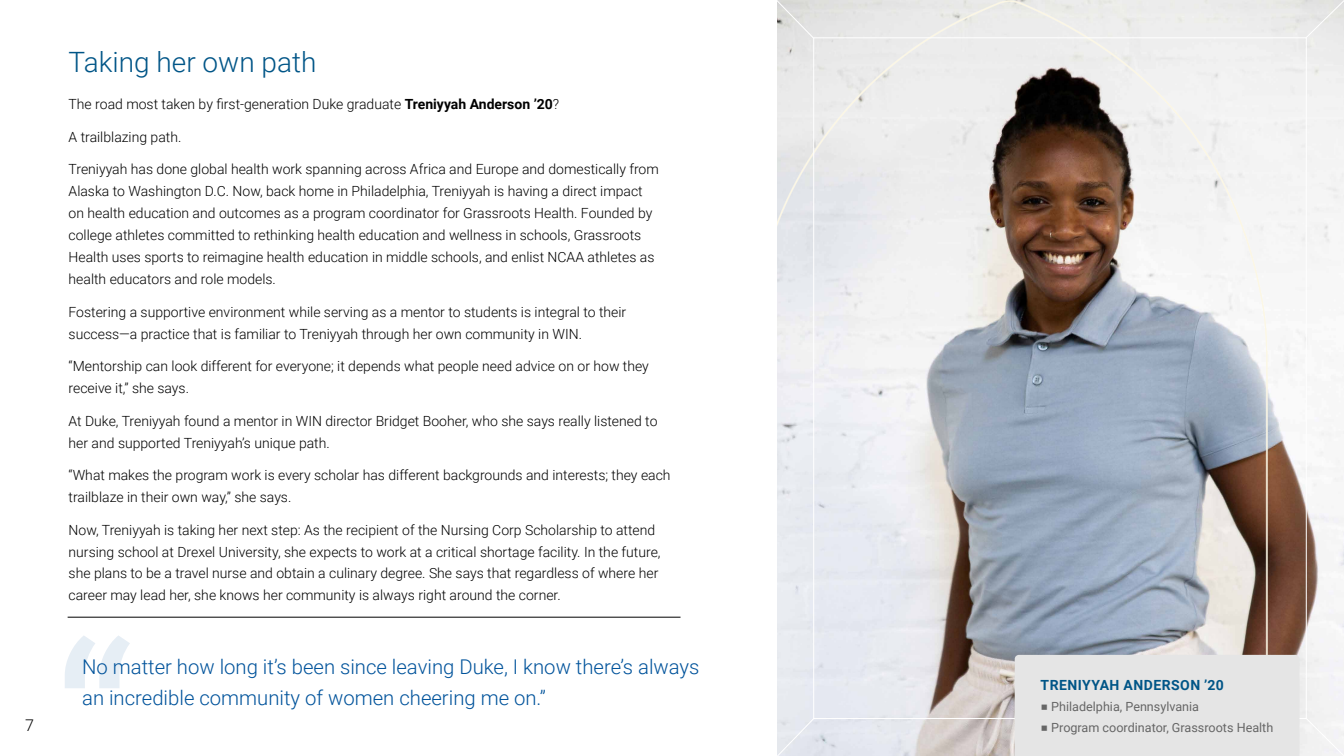
<style>
.page{position:relative;width:1344px;height:756px;background:#fff}
.page>*{position:absolute;margin:0;border:0;box-sizing:border-box;transform-origin:0 0}
.t1{font:300 28px "Roboto";color:#005587}
.t2{font:300 20.3px/31.1px "Roboto";color:#00539b}
.t3{font:300 16.1px "Roboto";color:#000}
.t4{font:300 14px/22px "Roboto";color:#000}
.t5{font:700 14px "Roboto";letter-spacing:.035em;color:#005587}
.t6{font:12.6px "Roboto";color:#666}
.s1{font-weight:700}
.s2{font-family:"Playfair Display"}
</style>
<div class="page">
<img style="left:815px;top:0;width:529px;height:756px">
<img style="left:777px;top:0;width:490px;height:753px">
<svg style="left:777px;top:0;width:38px;height:40px;background:#dddddc"></svg>
<svg style="left:1304px;top:0;width:40px;height:40px;background:#e6e7e6"></svg>
<svg style="left:777px;top:717px;width:38px;height:39px"></svg>
<svg style="left:1015px;top:655px;width:329px;height:101px;background:#e6e6e6"></svg>
<hr style="left:68px;top:617px;width:613px;height:1px;background:#000">
<svg style="left:65px;top:636px;width:65px;height:52px"></svg>
<p class="t3" style="left:25px;top:714px;width:10px">7</p>
<h1 class="t1" style="left:69px;top:43px;width:249px">Taking her own path</h1>
<p class="t4" style="left:69px;top:93px;width:492px">The road most taken by first-generation Duke graduate <span class="s1">Treniyyah Anderson ’20</span>?</p>
<p class="t4" style="left:69px;top:125px;width:114px">A trailblazing path.</p>
<p class="t4" style="left:69px;top:158px;width:592px">Treniyyah has done global health work spanning across Africa and Europe and domestically from Alaska to Washington D.C. Now, back home in Philadelphia, Treniyyah is having a direct impact on health education and outcomes as a program coordinator for Grassroots Health. Founded by college athletes committed to rethinking health education and wellness in schools, Grassroots Health uses sports to reimagine health education in middle schools, and enlist NCAA athletes as health educators and role models.</p>
<p class="t4" style="left:69px;top:300px;width:559px">Fostering a supportive environment while serving as a mentor to students is integral to their success—a practice that is familiar to Treniyyah through her own community in WIN.</p>
<p class="t4" style="left:69px;top:355px;width:582px">“Mentorship can look different for everyone; it depends what people need advice on or how they receive it,” she says.</p>
<p class="t4" style="left:69px;top:409px;width:590px">At Duke, Treniyyah found a mentor in WIN director Bridget Booher, who she says really listened to her and supported Treniyyah’s unique path.</p>
<p class="t4" style="left:69px;top:464px;width:604px">“What makes the program work is every scholar has different backgrounds and interests; they each trailblaze in their own way,” she says.</p>
<p class="t4" style="left:69px;top:518px;width:594px">Now, Treniyyah is taking her next step: As the recipient of the Nursing Corp Scholarship to attend nursing school at Drexel University, she expects to work at a critical shortage facility. In the future, she plans to be a travel nurse and obtain a culinary degree. She says that regardless of where her career may lead her, she knows her community is always right around the corner.</p>
<h2 class="t2" style="left:82px;top:650px;width:619px">No matter how long it’s been since leaving Duke, I know there’s always an incredible community of women cheering me on.”</h2>
<p class="t5" style="left:1041px;top:675px;width:185px">TRENIYYAH ANDERSON ’20</p>
<p class="t6" style="left:1040px;top:698px;width:160px"><span class="s2">■</span> Philadelphia, Pennsylvania</p>
<p class="t6" style="left:1040px;top:718px;width:234px"><span class="s2">■</span> Program coordinator, Grassroots Health</p>
</div>
